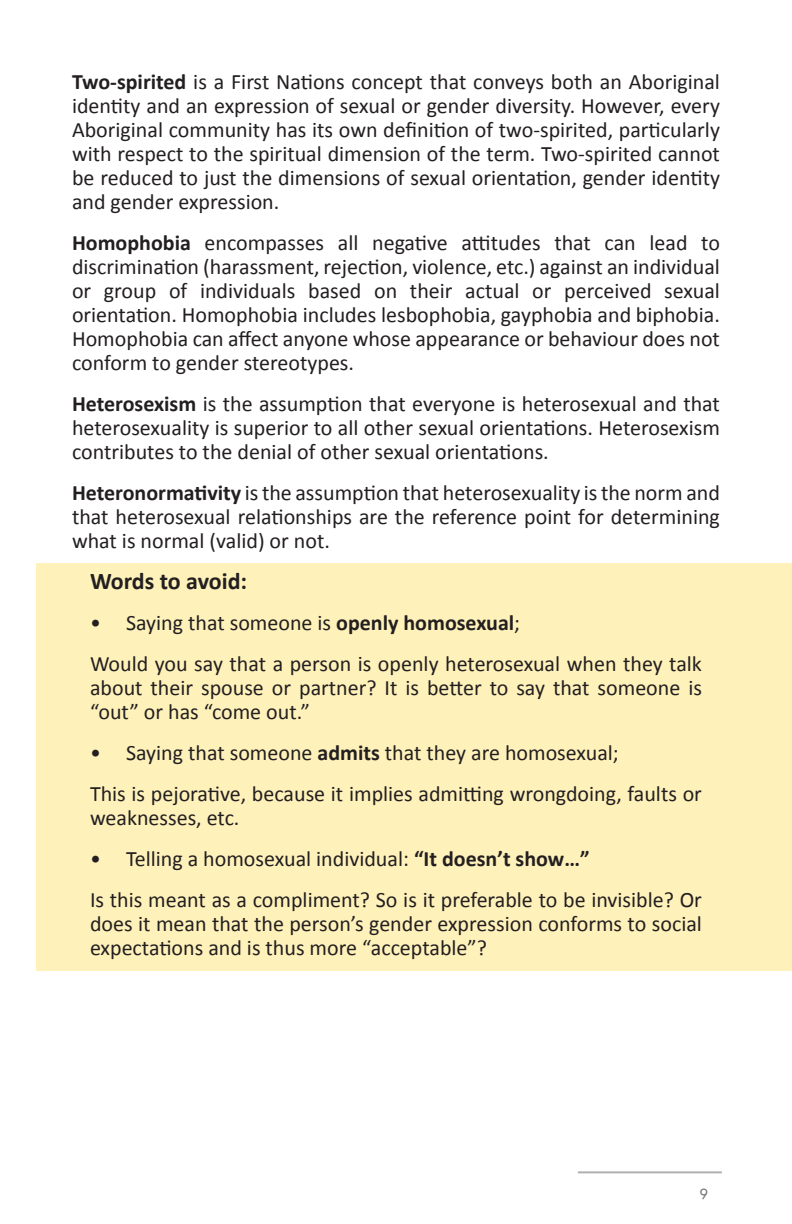
<style>
.page{position:relative;width:792px;height:1224px;background:#fff}
.page>*{position:absolute;margin:0;border:0;box-sizing:border-box;transform-origin:0 0}
.t1{font:700 24px "Calibri";letter-spacing:-.01em;color:#231f20}
.t2{font:22px/24px "Calibri";color:#231f20}
.t3{font:16px "Tw Cen";color:#7c7c7c}
.s1{font-weight:700}
</style>
<div class="page">
<hr style="left:578px;top:1171px;width:144px;height:2px;background:#5e5c60">
<div style="left:36px;top:563px;width:756px;height:407px;background:#fef1ba"></div>
<p class="t2" style="left:72px;top:69px;width:650px;text-align:justify"><span class="s1">Two-spirited</span> is a First Nations concept that conveys both an Aboriginal identity and an expression of sexual or gender diversity. However, every Aboriginal community has its own definition of two-spirited, particularly with respect to the spiritual dimension of the term. Two-spirited cannot be reduced to just the dimensions of sexual orientation, gender identity and gender expression.</p>
<p class="t2" style="left:72px;top:230px;width:649px;text-align:justify"><span class="s1">Homophobia</span> encompasses all negative attitudes that can lead to discrimination (harassment, rejection, violence, etc.) against an individual or group of individuals based on their actual or perceived sexual orientation. Homophobia includes lesbophobia, gayphobia and biphobia.<br>Homophobia can affect anyone whose appearance or behaviour does not conform to gender stereotypes.</p>
<p class="t2" style="left:72px;top:391px;width:649px;text-align:justify"><span class="s1">Heterosexism</span> is the assumption that everyone is heterosexual and that heterosexuality is superior to all other sexual orientations. Heterosexism contributes to the denial of other sexual orientations.</p>
<p class="t2" style="left:72px;top:480px;width:649px;text-align:justify"><span class="s1">Heteronormativity</span> is the assumption that heterosexuality is the norm and that heterosexual relationships are the reference point for determining what is normal (valid) or not.</p>
<p class="t1" style="left:90px;top:565px;width:159px">Words to avoid:</p>
<p class="t2" style="left:90px;top:603px;width:613px;line-height:41px">• Saying that someone is <span class="s1">openly homosexual</span>;<br>Would you say that a person is openly heterosexual when they talk</p>
<p class="t2" style="left:90px;top:675px;width:613px">about their spouse or partner? It is better to say that someone is “out” or has “come out.”</p>
<p class="t2" style="left:90px;top:733px;width:613px;line-height:41px">• Saying that someone <span class="s1">admits</span> that they are homosexual;<br>This is pejorative, because it implies admitting wrongdoing, faults or</p>
<p class="t2" style="left:90px;top:807px;width:151px">weaknesses, etc.</p>
<p class="t2" style="left:90px;top:839px;width:613px;line-height:41px">• Telling a homosexual individual: <span class="s1">“It doesn’t show…”<br></span>Is this meant as a compliment? So is it preferable to be invisible? Or</p>
<p class="t2" style="left:90px;top:913px;width:613px">does it mean that the person’s gender expression conforms to social expectations and is thus more “acceptable”?</p>
<p class="t3" style="left:699px;top:1184px;width:10px">9</p>
</div>
